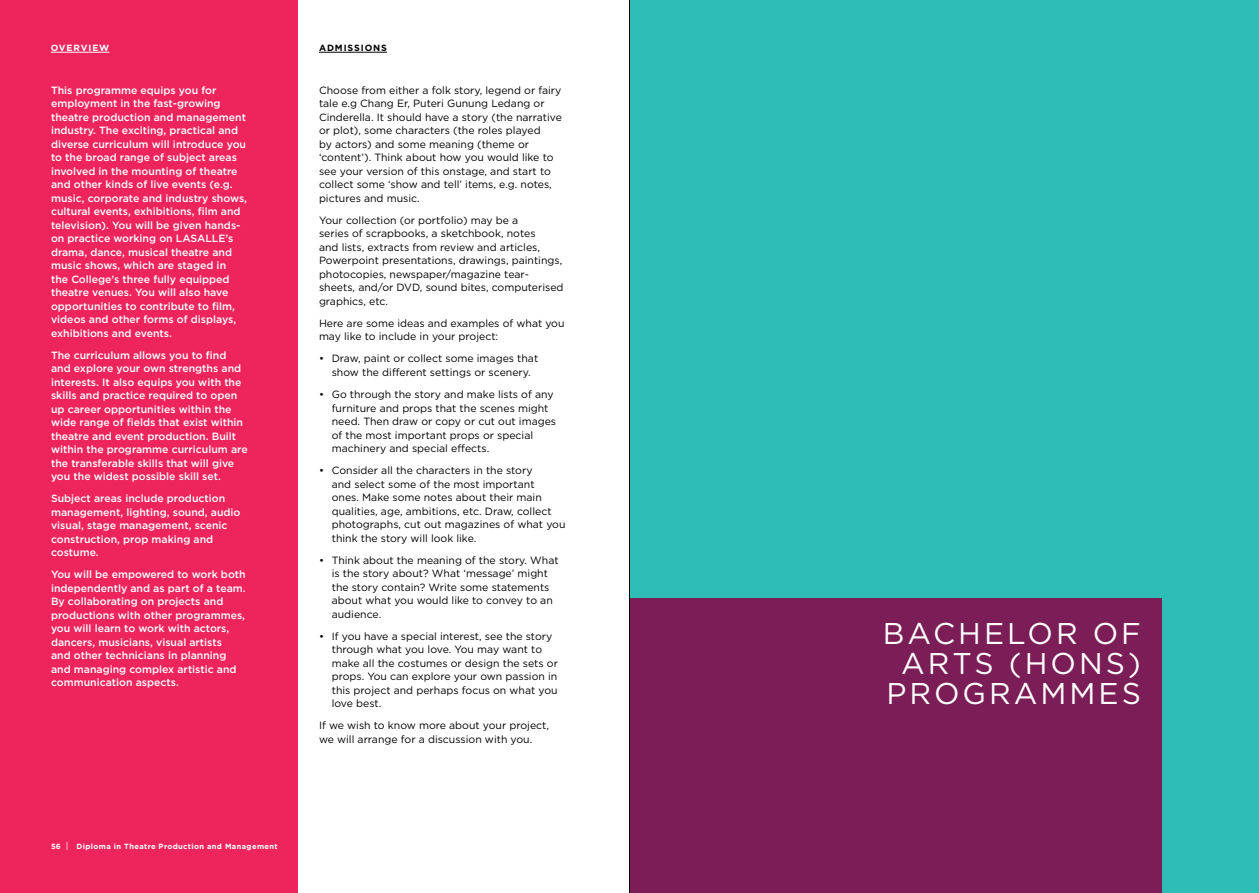
<style>
.page{position:relative;width:1259px;height:893px;background:#fff}
.page>*{position:absolute;margin:0;border:0;box-sizing:border-box;transform-origin:0 0}
.t1{font:30px/30px "Gotham HTF";letter-spacing:.1em;color:#fff;text-align:right}
.t2{font:10.5px/13.5px "Gotham HTF";color:#000}
.t3{font:500 10.5px/13.5px "Gotham HTF";color:#fff}
.t4{font:700 9px "Gotham HTF";letter-spacing:.1em;color:#000}
.t5{font:700 9px "Gotham HTF";letter-spacing:.1em;color:#fff}
.t6{font:700 7.5px "Gotham HTF";letter-spacing:.05em;color:#fff}
.s1{font-weight:400;font-size:9px}
</style>
<div class="page">
<div style="left:0;top:0;width:298px;height:893px;background:#ee255c"></div>
<hr style="left:51px;top:52px;width:58px;height:1px;background:#fff">
<hr style="left:319px;top:52px;width:68px;height:1px;background:#000">
<div style="left:629px;top:0;width:630px;height:893px;background:#2dbcb6"></div>
<div style="left:630px;top:598px;width:532px;height:295px;background:#7b1e57"></div>
<hr style="left:629px;top:0;width:1px;height:893px;background:#000">
<p class="t5" style="left:51px;top:43px;width:60px">OVERVIEW</p>
<p class="t4" style="left:319px;top:43px;width:70px">ADMISSIONS</p>
<p class="t3" style="left:51px;top:83px;width:197px">This programme equips you for employment in the fast-growing theatre production and management industry. The exciting, practical and diverse curriculum will introduce you to the broad range of subject areas involved in the mounting of theatre and other kinds of live events (e.g. music, corporate and industry shows, cultural events, exhibitions, film and television). You will be given hands&shy;on practice working on LASALLE’s drama, dance, musical theatre and music shows, which are staged in<br>the College’s three fully equipped theatre venues. You will also have opportunities to contribute to film, videos and other forms of displays, exhibitions and events.</p>
<p class="t3" style="left:51px;top:348px;width:198px">The curriculum allows you to find and explore your own strengths and interests. It also equips you with the skills and practice required to open up career opportunities within the wide range of fields that exist within theatre and event production. Built within the programme curriculum are the transferable skills that will give you the widest possible skill set.</p>
<p class="t3" style="left:51px;top:492px;width:191px">Subject areas include production management, lighting, sound, audio visual, stage management, scenic construction, prop making and costume.</p>
<p class="t3" style="left:51px;top:568px;width:196px">You will be empowered to work both independently and as part of a team.<br>By collaborating on projects and productions with other programmes, you will learn to work with actors, dancers, musicians, visual artists<br>and other technicians in planning and managing complex artistic and communication aspects.</p>
<p class="t6" style="left:51px;top:842px;width:228px">56 <span class="s1">|</span> Diploma in Theatre Production and Management</p>
<p class="t2" style="left:319px;top:83px;width:244px">Choose from either a folk story, legend or fairy tale e.g Chang Er, Puteri Gunung Ledang or Cinderella. It should have a story (the narrative or plot), some characters (the roles played<br>by actors) and some meaning (theme or ‘content’). Think about how you would like to see your version of this onstage, and start to collect some ‘show and tell’ items, e.g. notes, pictures and music.</p>
<p class="t2" style="left:319px;top:213px;width:246px">Your collection (or portfolio) may be a<br>series of scrapbooks, a sketchbook, notes<br>and lists, extracts from review and articles, Powerpoint presentations, drawings, paintings, photocopies, newspaper/magazine tear&shy;sheets, and/or DVD, sound bites, computerised graphics, etc.</p>
<p class="t2" style="left:319px;top:316px;width:247px">Here are some ideas and examples of what you may like to include in your project:</p>
<p class="t2" style="left:319px;top:352px;width:221px;text-align:center">• Draw, paint or collect some images that show the different settings or scenery.</p>
<p class="t2" style="left:332px;top:387px;width:226px;text-indent:-13px">• Go through the story and make lists of any furniture and props that the scenes might need. Then draw or copy or cut out images of the most important props or special machinery and special effects.</p>
<p class="t2" style="left:332px;top:463px;width:235px;text-indent:-13px">• Consider all the characters in the story<br>and select some of the most important<br>ones. Make some notes about their main qualities, age, ambitions, etc. Draw, collect photographs, cut out magazines of what you think the story will look like.</p>
<p class="t2" style="left:332px;top:553px;width:228px;text-indent:-13px">• Think about the meaning of the story. What is the story about? What ‘message’ might the story contain? Write some statements about what you would like to convey to an audience.</p>
<p class="t2" style="left:332px;top:629px;width:228px;text-indent:-13px">• If you have a special interest, see the story through what you love. You may want to make all the costumes or design the sets or props. You can explore your own passion in this project and perhaps focus on what you love best.</p>
<p class="t2" style="left:319px;top:718px;width:231px">If we wish to know more about your project, we will arrange for a discussion with you.</p>
<h1 class="t1" style="left:883px;top:618px;width:259px">BACHELOR OF<br>ARTS (HONS)<br>PROGRAMMES</h1>
</div>
